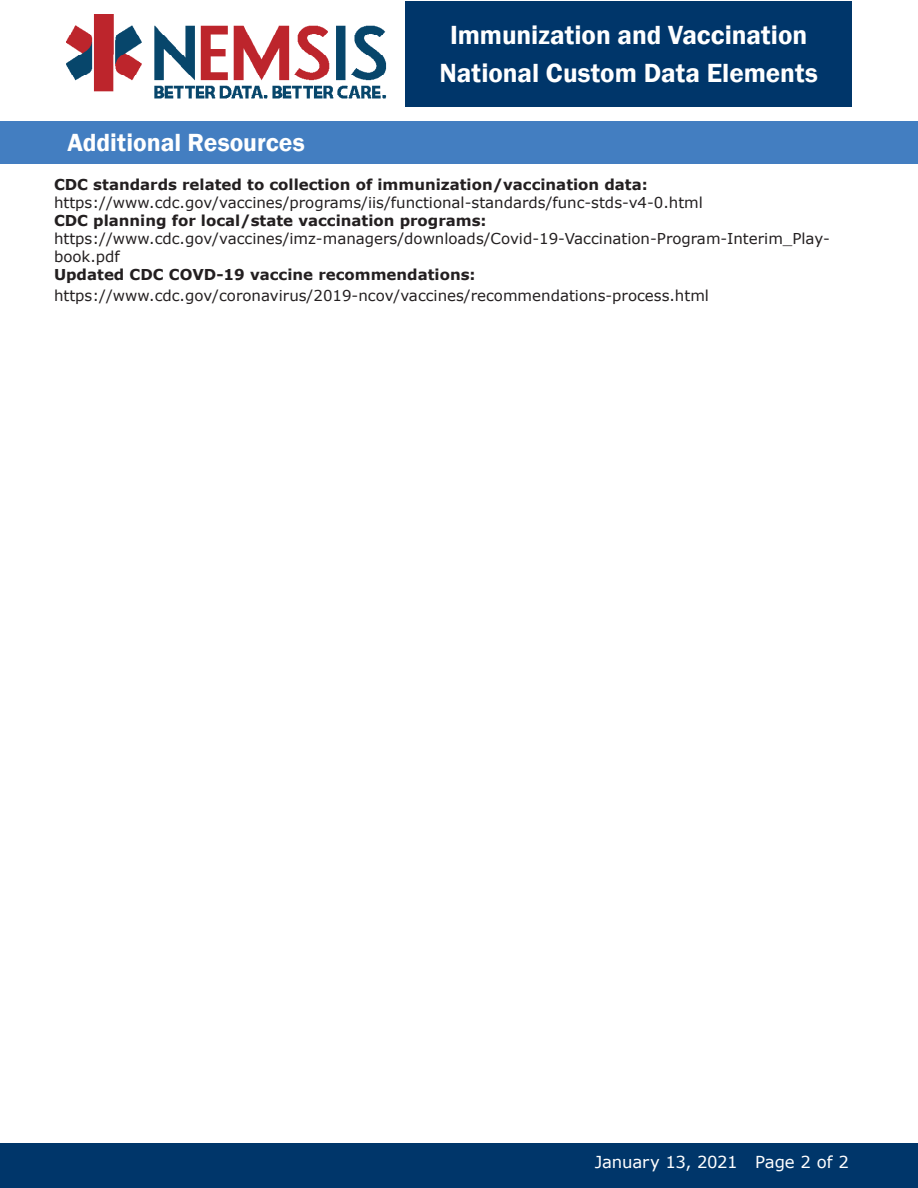
<style>
.page{position:relative;width:918px;height:1188px;background:#fff}
.page>*{position:absolute;margin:0;border:0;box-sizing:border-box;transform-origin:0 0}
.t1{font:600 27px/37.5px "Franklin Gothic";color:#fff;text-align:center}
.t2{font:600 25.5px "Franklin Gothic";color:#fff}
.t3{font:16.5px "Verdana";letter-spacing:-.01em;color:#fff}
.t4{font:15px/18px "Verdana";color:#231f20}
.t5{font:700 15px "Verdana";color:#231f20}
</style>
<div class="page">
<div style="left:0;top:121px;width:918px;height:43px;background:#437ec1"></div>
<div style="left:405px;top:1px;width:447px;height:105px;background:#00366a"></div>
<img style="left:66px;top:15px;width:321px;height:84px">
<div style="left:0;top:1143px;width:918px;height:45px;background:#00366a"></div>
<p class="t2" style="left:68px;top:127px;width:239px">Additional Resources</p>
<p class="t1" style="left:440px;top:17px;width:380px">Immunization and Vaccination<br>National Custom Data Elements</p>
<p class="t5" style="left:54px;top:174px;width:595px">CDC standards related to collection of immunization/vaccination data:</p>
<p class="t4" style="left:54px;top:193px;width:651px">https://www.cdc.gov/vaccines/programs/iis/functional-standards/func-stds-v4-0.html</p>
<p class="t5" style="left:54px;top:210px;width:434px">CDC planning for local/state vaccination programs:</p>
<p class="t4" style="left:54px;top:229px;width:777px">https://www.cdc.gov/vaccines/imz-managers/downloads/Covid-19-Vaccination-Program-Interim_Play&shy;book.pdf</p>
<p class="t5" style="left:54px;top:264px;width:423px">Updated CDC COVD-19 vaccine recommendations:</p>
<p class="t4" style="left:54px;top:287px;width:657px">https://www.cdc.gov/coronavirus/2019-ncov/vaccines/recommendations-process.html</p>
<p class="t3" style="left:595px;top:1150px;width:256px">January 13, 2021 Page 2 of 2</p>
</div>
